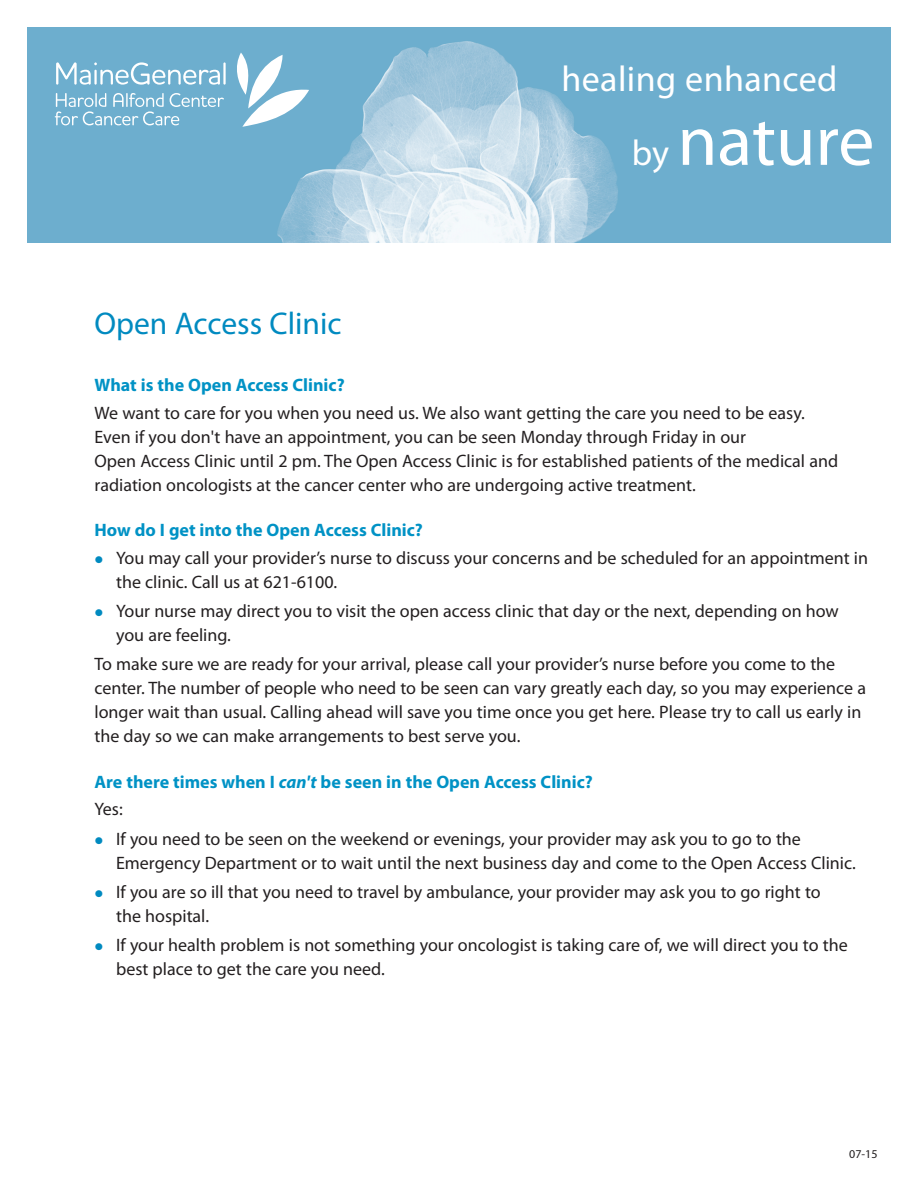
<style>
.page{position:relative;width:918px;height:1188px;background:#fff}
.page>*{position:absolute;margin:0;border:0;box-sizing:border-box;transform-origin:0 0}
.t1{font:72px "Myriad Pro";color:#fff}
.t2{font:36px "Myriad Pro";letter-spacing:.01em;color:#fff}
.t3{font:31.5px "Myriad Pro";color:#008ac0}
.t4{font:18px/24px "Myriad Pro";color:#231f20}
.t5{font:700 18px/27.3px "Myriad Pro";color:#0092c5}
.t6{font:12px "Myriad Pro";color:#231f20}
.s1{font-size:36px}
.s2{color:#008ac0}
.s3{font-style:italic}
.s4{font-weight:400;color:#231f20}
</style>
<div class="page">
<img style="left:27px;top:27px;width:864px;height:216px">
<svg style="left:233px;top:53px;width:76px;height:74px"></svg>
<svg style="left:56px;top:62px;width:164px;height:23px"></svg>
<hr style="left:223px;top:62px;width:3px;height:23px;background:#fff">
<svg style="left:55px;top:93px;width:169px;height:32px;background:#86bcd6"></svg>
<h2 class="t2" style="left:562px;top:65px;width:277px">healing enhanced</h2>
<h1 class="t1" style="left:632px;top:114px;width:244px"><span class="s1">by</span> nature</h1>
<h3 class="t3" style="left:94px;top:312px;width:249px">Open Access Clinic</h3>
<p class="t5" style="left:94px;top:373px;width:252px">What is the Open Access Clinic?</p>
<p class="t4" style="left:94px;top:402px;width:745px">We want to care for you when you need us. We also want getting the care you need to be easy.<br>Even if you don't have an appointment, you can be seen Monday through Friday in our<br>Open Access Clinic until 2 pm. The Open Access Clinic is for established patients of the medical and radiation oncologists at the cancer center who are undergoing active treatment.</p>
<p class="t5" style="left:94px;top:518px;width:330px">How do I get into the Open Access Clinic?</p>
<p class="t4" style="left:116px;top:547px;width:754px;text-indent:-22px"><span class="s2">●</span> You may call your provider’s nurse to discuss your concerns and be scheduled for an appointment in the clinic. Call us at 621-6100.</p>
<p class="t4" style="left:94px;top:600px;width:746px"><span class="s2">●</span> Your nurse may direct you to visit the open access clinic that day or the next, depending on how</p>
<p class="t4" style="left:94px;top:654px;width:773px">To make sure we are ready for your arrival, please call your provider’s nurse before you come to the center. The number of people who need to be seen can vary greatly each day, so you may experience a longer wait than usual. Calling ahead will save you time once you get here. Please try to call us early in the day so we can make arrangements to best serve you.</p>
<p class="t5" style="left:94px;top:769px;width:500px">Are there times when I <span class="s3">can't</span> be seen in the Open Access Clinic?<br><span class="s4">Yes:</span></p>
<p class="t4" style="left:116px;top:828px;width:741px;text-indent:-22px"><span class="s2">●</span> If you need to be seen on the weekend or evenings, your provider may ask you to go to the<br>Emergency Department or to wait until the next business day and come to the Open Access Clinic.</p>
<p class="t4" style="left:116px;top:882px;width:706px;text-indent:-22px"><span class="s2">●</span> If you are so ill that you need to travel by ambulance, your provider may ask you to go right to the hospital.</p>
<p class="t4" style="left:116px;top:935px;width:733px;text-indent:-22px"><span class="s2">●</span> If your health problem is not something your oncologist is taking care of, we will direct you to the best place to get the care you need.</p>
<p class="t6" style="left:849px;top:1149px;width:30px">07-15</p>
</div>
